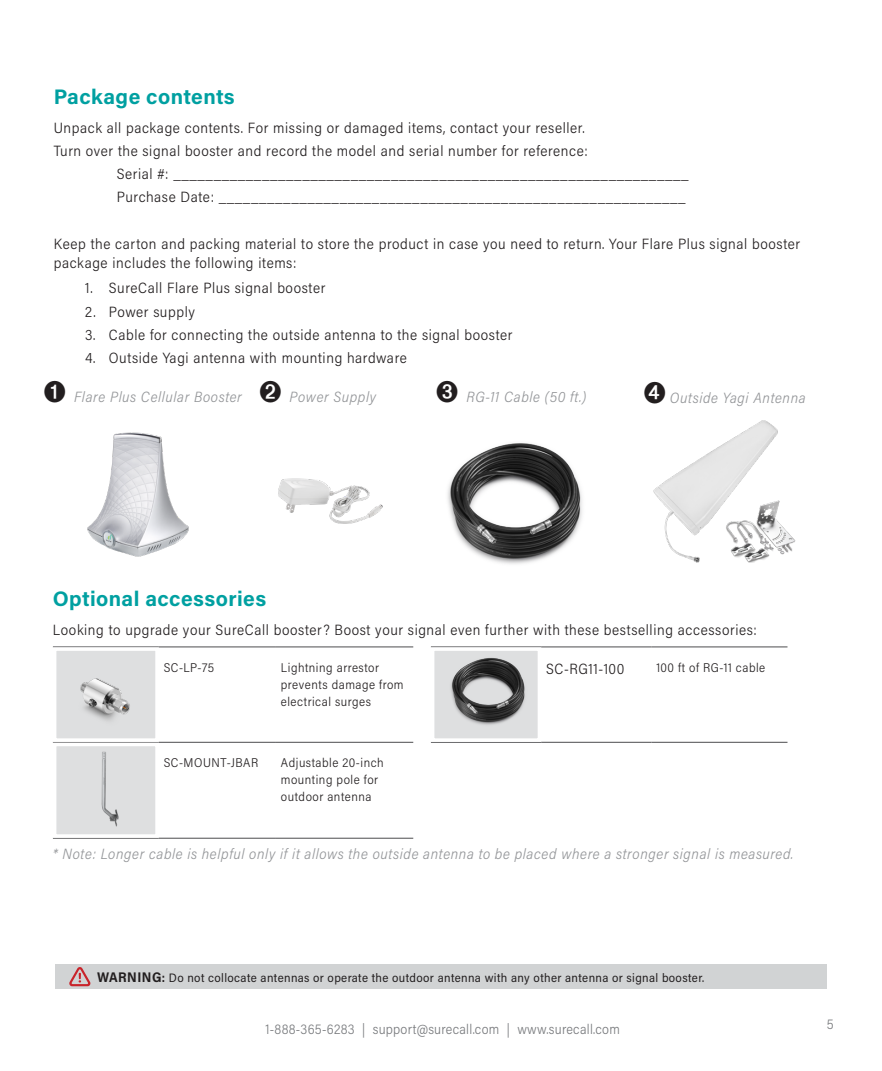
<style>
.page{position:relative;width:882px;height:1071px;background:#fff}
.page>*{position:absolute;margin:0;border:0;box-sizing:border-box;transform-origin:0 0}
.t1{font:700 21px "Acumin Pro";letter-spacing:.02em;color:#00a0a1}
.Body{font:300 14.88px/19.2px "Acumin Pro Semi Cond";letter-spacing:.04em;color:#221e1f}
.t2{font:italic 300 14.88px "Acumin Pro Semi Cond";letter-spacing:.04em;color:#939598}
.t3{font:300 14px "Acumin Pro Semi Cond";letter-spacing:.02em;color:#787a7d;scale:.96 1}
.table_text-small{font:300 12.6px/17px "Acumin Pro Semi Cond";letter-spacing:.04em;color:#221e1f}
.t4{font:12.25px "Acumin Pro Semi Cond";letter-spacing:.03em;color:#221e1f}
.s1{color:#221e1f}
.s2{font-weight:700;font-size:14px}
.s3{font-weight:700}
</style>
<div class="page">
<hr style="left:53px;top:646px;width:106px;height:1px;background:#4c4c4e">
<hr style="left:159px;top:646px;width:117px;height:1px;background:#4c4c4e">
<hr style="left:276px;top:646px;width:137px;height:1px;background:#4c4c4e">
<hr style="left:431px;top:646px;width:110px;height:1px;background:#4c4c4e">
<hr style="left:541px;top:646px;width:110px;height:1px;background:#4c4c4e">
<hr style="left:651px;top:646px;width:136px;height:1px;background:#4c4c4e">
<hr style="left:53px;top:742px;width:106px;height:1px;background:#4c4c4e">
<hr style="left:159px;top:742px;width:117px;height:1px;background:#4c4c4e">
<hr style="left:276px;top:742px;width:137px;height:1px;background:#4c4c4e">
<hr style="left:431px;top:742px;width:110px;height:1px;background:#4c4c4e">
<hr style="left:541px;top:742px;width:110px;height:1px;background:#4c4c4e">
<hr style="left:651px;top:742px;width:136px;height:1px;background:#4c4c4e">
<hr style="left:53px;top:838px;width:106px;height:1px;background:#4c4c4e">
<hr style="left:159px;top:838px;width:117px;height:1px;background:#4c4c4e">
<hr style="left:276px;top:838px;width:137px;height:1px;background:#4c4c4e">
<div style="left:55px;top:649px;width:102px;height:91px;background:#dedfe0"></div>
<img style="left:80px;top:678px;width:50px;height:43px">
<div style="left:53px;top:647px;width:106px;height:95px;border:4px solid #fff"></div>
<div style="left:433px;top:649px;width:106px;height:91px;background:#dedfe0"></div>
<img style="left:451px;top:658px;width:74px;height:67px">
<div style="left:431px;top:647px;width:110px;height:95px;border:4px solid #fff"></div>
<div style="left:55px;top:744px;width:102px;height:92px;background:#dedfe0"></div>
<img style="left:101px;top:751px;width:18px;height:76px">
<div style="left:53px;top:743px;width:106px;height:95px;border:4px solid #fff"></div>
<div style="left:61px;top:964px;width:760px;height:24px;background:#d1d3d4"></div>
<svg style="left:69px;top:967px;width:21px;height:19px"></svg>
<img style="left:87px;top:432px;width:102px;height:125px">
<img style="left:278px;top:478px;width:105px;height:46px">
<img style="left:653px;top:420px;width:142px;height:142px">
<img style="left:447px;top:443px;width:135px;height:121px">
<h2 class="t1" style="left:54px;top:82px;width:183px">Package contents</h2>
<p class="Body" style="left:54px;top:117px;width:533px">Unpack all package contents. For missing or damaged items, contact your reseller.</p>
<p class="Body" style="left:54px;top:141px;width:536px">Turn over the signal booster and record the model and serial number for reference:</p>
<p class="Body" style="left:117px;top:164px;width:573px">Serial #: ________________________________________________________________</p>
<p class="Body" style="left:117px;top:187px;width:570px">Purchase Date: __________________________________________________________</p>
<p class="Body" style="left:54px;top:233px;width:748px">Keep the carton and packing material to store the product in case you need to return. Your Flare Plus signal booster package includes the following items:</p>
<p class="Body" style="left:85px;top:278px;width:242px">1. SureCall Flare Plus signal booster</p>
<p class="Body" style="left:85px;top:301px;width:111px">2. Power supply</p>
<p class="Body" style="left:85px;top:324px;width:429px">3. Cable for connecting the outside antenna to the signal booster</p>
<p class="Body" style="left:85px;top:348px;width:323px">4. Outside Yagi antenna with mounting hardware</p>
<p class="t2" style="left:44px;top:387px;width:240px"><span class="s1">➊</span> Flare Plus Cellular Booster <span class="s1">➋</span></p>
<p class="t2" style="left:290px;top:387px;width:88px">Power Supply</p>
<p class="t2" style="left:436px;top:387px;width:152px"><span class="s1">➌</span> RG-11 Cable (50 ft.)</p>
<p class="t2" style="left:643px;top:387px;width:164px"><span class="s1">➍</span> Outside Yagi Antenna</p>
<h2 class="t1" style="left:53px;top:584px;width:215px">Optional accessories</h2>
<p class="Body" style="left:53px;top:620px;width:705px">Looking to upgrade your SureCall booster? Boost your signal even further with these bestselling accessories:</p>
<p class="table_text-small" style="left:164px;top:659px;width:52px">SC-LP-75</p>
<p class="table_text-small" style="left:281px;top:659px;width:124px">Lightning arrestor prevents damage from electrical surges</p>
<p class="Body" style="left:546px;top:658px;width:80px">SC-RG11-100</p>
<p class="table_text-small" style="left:656px;top:659px;width:110px">100 ft of RG-11 cable</p>
<p class="table_text-small" style="left:164px;top:754px;width:96px">SC-MOUNT-JBAR</p>
<p class="table_text-small" style="left:281px;top:754px;width:104px">Adjustable 20-inch mounting pole for outdoor antenna</p>
<p class="t2" style="left:53px;top:843px;width:742px">* Note: Longer cable is helpful only if it allows the outside antenna to be placed where a stronger signal is measured.</p>
<p class="t4" style="left:97px;top:969px;width:609px"><span class="s2">WARNING</span><span class="s3">:</span> Do not collocate antennas or operate the outdoor antenna with any other antenna or signal booster.</p>
<p class="t3" style="left:266px;top:1020px;width:371px">1-888-365-6283 | support@surecall.com | www.surecall.com</p>
<p class="t3" style="left:827px;top:1015px;width:9px">5</p>
</div>
